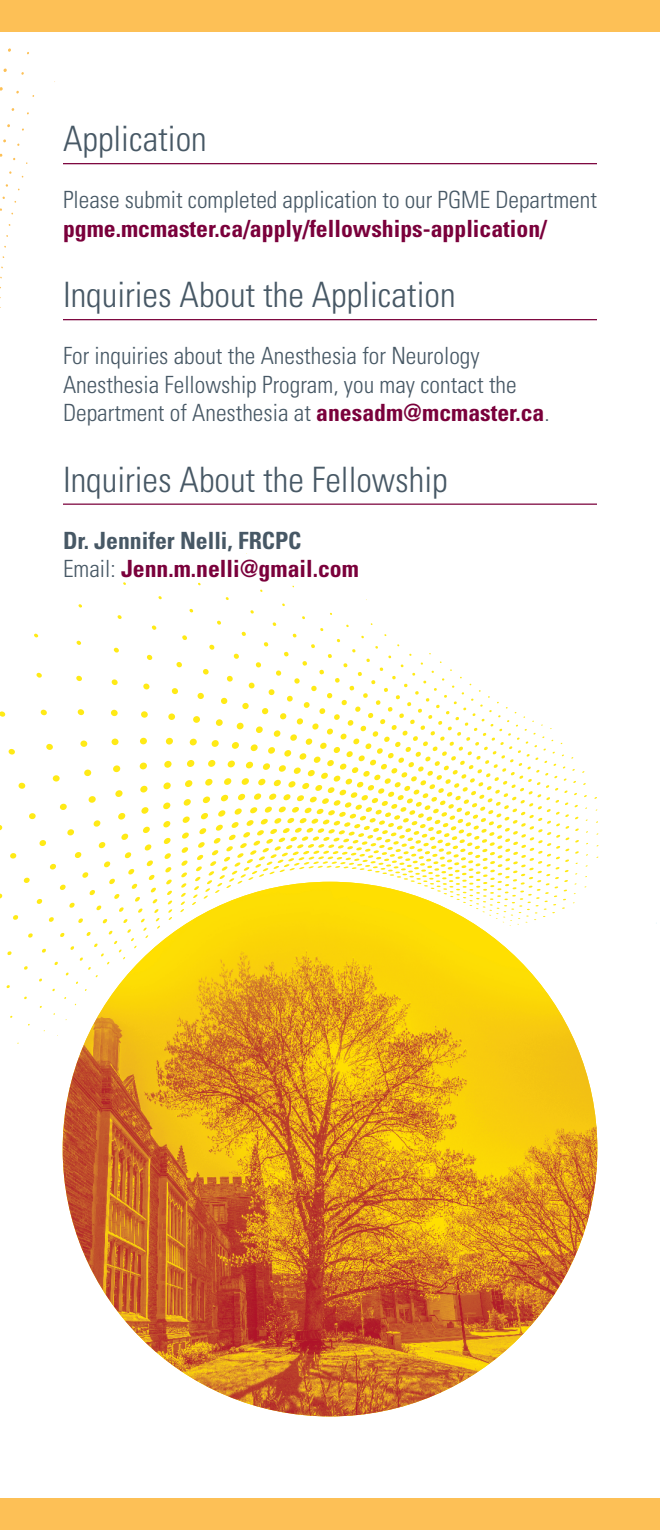
<style>
.page{position:relative;width:660px;height:1530px;background:#fff}
.page>*{position:absolute;margin:0;border:0;box-sizing:border-box;transform-origin:0 0}
.t1{font:300 condensed 35px "Univers LT Std";color:#475865}
.t2{font:300 condensed 23.75px/28.5px "Univers LT Std";color:#475865}
.t3{font:700 condensed 23.75px/28.5px "Univers LT Std";color:#475865}
.t4{font:700 condensed 23.75px "Univers LT Std";color:#7a003b}
.s1{font-weight:700;color:#7a003b}
.s2{font-weight:300}
.s3{color:#7a003b}
</style>
<div class="page">
<svg style="left:0;top:553px;width:599px;height:491px"></svg>
<svg style="left:0;top:31px;width:61px;height:277px"></svg>
<div style="left:0;top:1498px;width:660px;height:32px;background:#fdc056"></div>
<hr style="left:63px;top:163px;width:534px;height:1px;background:#7a003b">
<hr style="left:63px;top:319px;width:534px;height:1px;background:#7a003b">
<hr style="left:63px;top:504px;width:534px;height:1px;background:#7a003b">
<div style="left:0;top:0;width:660px;height:31px;background:#fdc056"></div>
<img style="left:63px;top:882px;width:534px;height:534px;border-radius:267px">
<h1 class="t1" style="left:63px;top:118px;width:145px">Application</h1>
<p class="t2" style="left:63px;top:186px;width:535px">Please submit completed application to our PGME Department</p>
<p class="t4" style="left:63px;top:214px;width:485px">pgme.mcmaster.ca/apply/fellowships-application/</p>
<h1 class="t1" style="left:63px;top:274px;width:394px">Inquiries About the Application</h1>
<p class="t2" style="left:63px;top:342px;width:488px">For inquiries about the Anesthesia for Neurology<br>Anesthesia Fellowship Program, you may contact the<br>Department of Anesthesia at <span class="s1">anesadm@mcmaster.ca</span>.</p>
<h1 class="t1" style="left:63px;top:458px;width:386px">Inquiries About the Fellowship</h1>
<p class="t3" style="left:63px;top:526px;width:297px">Dr. Jennifer Nelli, FRCPC<br><span class="s2">Email:</span> <span class="s3">Jenn.m.nelli@gmail.com</span></p>
</div>
